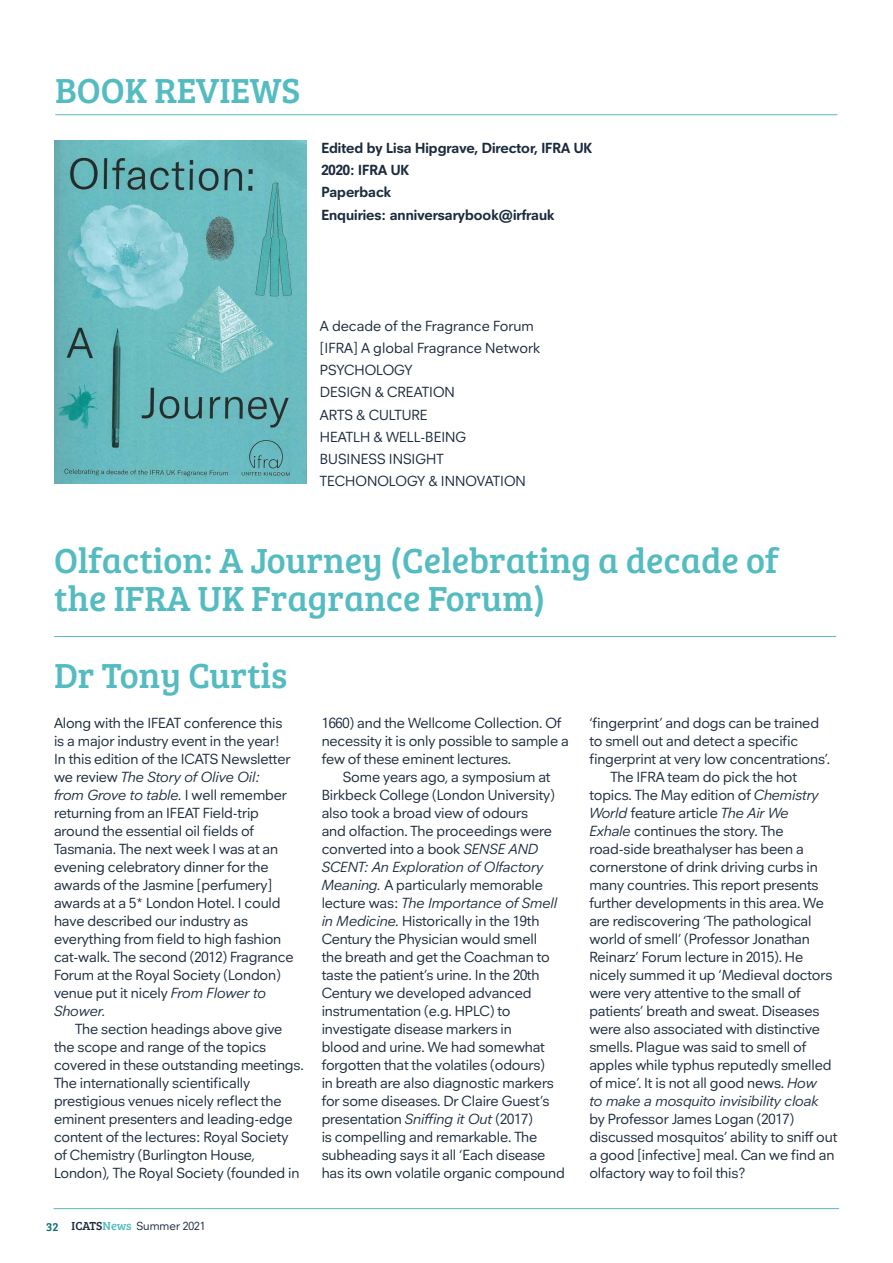
<style>
.page{position:relative;width:893px;height:1263px;background:#fff}
.page>*{position:absolute;margin:0;border:0;box-sizing:border-box;transform-origin:0 0}
.t1{font:36px/37.5px "Bree Serif";color:#54bcc1}
.t2{font:15px/18px "Neuzeitfor Plymouth";letter-spacing:-.01em;color:#1c2b3e}
.t3{font:700 15px/22.2px "Neuzeitfor Plymouth";color:#1c2b3e}
.t4{font:italic 15px "Neuzeitfor Plymouth";letter-spacing:-.01em;color:#1c2b3e}
.t5{font:12px "Neuzeitfor Plymouth";color:#1c2b3e}
.s1{font-style:italic}
.s2{font-family:"Bree Serif";color:#056c6f}
.s3{font-family:"Bree Serif"}
.s4{font-family:"Bree Serif";color:#54bcc1}
</style>
<div class="page">
<hr style="left:54px;top:1208px;width:785px;height:1px;background:#54bcc1">
<hr style="left:54px;top:636px;width:782px;height:1px;background:#54bcc1">
<img style="left:54px;top:140px;width:253px;height:344px">
<hr style="left:55px;top:114px;width:782px;height:1px;background:#54bcc1">
<h1 class="t1" style="left:55px;top:69px;width:246px">BOOK REVIEWS</h1>
<p class="t3" style="left:321px;top:137px;width:272px">Edited by Lisa Hipgrave, Director, IFRA UK<br>2020: IFRA UK<br>Paperback<br>Enquiries: anniversarybook@irfrauk</p>
<p class="t2" style="left:320px;top:314px;width:222px;line-height:22.2px">A decade of the Fragrance Forum [IFRA] A global Fragrance Network<br>PSYCHOLOGY<br>DESIGN &amp; CREATION<br>ARTS &amp; CULTURE<br>HEATLH &amp; WELL-BEING<br>BUSINESS INSIGHT<br>TECHONOLOGY &amp; INNOVATION</p>
<h1 class="t1" style="left:54px;top:540px;width:726px">Olfaction: A Journey (Celebrating a decade of the IFRA UK Fragrance Forum)</h1>
<h1 class="t1" style="left:54px;top:654px;width:235px">Dr Tony Curtis</h1>
<p class="t2" style="left:54px;top:714px;width:241px">Along with the IFEAT conference this is a major industry event in the year!<br>In this edition of the ICATS Newsletter we review <span class="s1">The Story of Olive Oil:<br>from Grove to table.</span> I well remember returning from an IFEAT Field-trip around the essential oil fields of Tasmania. The next week I was at an evening celebratory dinner for the awards of the Jasmine [perfumery] awards at a 5* London Hotel. I could have described our industry as everything from field to high fashion cat-walk. The second (2012) Fragrance Forum at the Royal Society (London) venue put it nicely <span class="s1">From Flower to Shower.</span></p>
<p class="t2" style="left:54px;top:1020px;width:251px;text-indent:21px">The section headings above give the scope and range of the topics covered in these outstanding meetings.<br>The internationally scientifically prestigious venues nicely reflect the eminent presenters and leading-edge content of the lectures: Royal Society of Chemistry (Burlington House, London), The Royal Society (founded in</p>
<p class="t5" style="left:46px;top:1219px;width:161px"><span class="s2">32</span> <span class="s3">ICATS</span><span class="s4">News</span> Summer 2021</p>
<p class="t2" style="left:322px;top:714px;width:249px">1660) and the Wellcome Collection. Of necessity it is only possible to sample a few of these eminent lectures.</p>
<p class="t2" style="left:322px;top:768px;width:245px;text-indent:21px">Some years ago, a symposium at Birkbeck College (London University) also took a broad view of odours<br>and olfaction. The proceedings were converted into a book <span class="s1">SENSE AND SCENT: An Exploration of Olfactory Meaning.</span> A particularly memorable lecture was: <span class="s1">The Importance of Smell in Medicine.</span> Historically in the 19th Century the Physician would smell<br>the breath and get the Coachman to taste the patient’s urine. In the 20th Century we developed advanced instrumentation (e.g. HPLC) to investigate disease markers in<br>blood and urine. We had somewhat forgotten that the volatiles (odours)<br>in breath are also diagnostic markers for some diseases. Dr Claire Guest’s presentation <span class="s1">Sniffing it Out</span> (2017)<br>is compelling and remarkable. The subheading says it all ‘Each disease has its own volatile organic compound</p>
<p class="t2" style="left:589px;top:714px;width:231px">‘fingerprint’ and dogs can be trained</p>
<p class="t2" style="left:589px;top:732px;width:211px">to smell out and detect a specific</p>
<p class="t2" style="left:589px;top:750px;width:242px">fingerprint at very low concentrations’.</p>
<p class="t2" style="left:611px;top:768px;width:188px">The IFRA team do pick the hot</p>
<p class="t2" style="left:589px;top:786px;width:231px">topics. The May edition of <span class="s1">Chemistry</span></p>
<p class="t2" style="left:589px;top:804px;width:201px"><span class="s1">World</span> feature article <span class="s1">The Air We</span></p>
<p class="t2" style="left:589px;top:822px;width:196px"><span class="s1">Exhale</span> continues the story. The</p>
<p class="t2" style="left:589px;top:840px;width:216px">road-side breathalyser has been a</p>
<p class="t2" style="left:589px;top:858px;width:230px">cornerstone of drink driving curbs in</p>
<p class="t2" style="left:589px;top:876px;width:231px">many countries. This report presents</p>
<p class="t2" style="left:589px;top:894px;width:236px">further developments in this area. We</p>
<p class="t2" style="left:589px;top:912px;width:224px">are rediscovering ‘The pathological</p>
<p class="t2" style="left:589px;top:930px;width:222px">world of smell’ (Professor Jonathan</p>
<p class="t2" style="left:589px;top:948px;width:215px">Reinarz’ Forum lecture in 2015). He</p>
<p class="t2" style="left:589px;top:966px;width:245px">nicely summed it up ‘Medieval doctors</p>
<p class="t2" style="left:589px;top:984px;width:213px">were very attentive to the small of</p>
<p class="t2" style="left:589px;top:1002px;width:232px">patients’ breath and sweat. Diseases</p>
<p class="t2" style="left:589px;top:1020px;width:232px">were also associated with distinctive</p>
<p class="t2" style="left:589px;top:1038px;width:218px">smells. Plague was said to smell of</p>
<p class="t2" style="left:589px;top:1056px;width:244px">apples while typhus reputedly smelled</p>
<p class="t2" style="left:589px;top:1074px;width:229px">of mice’. It is not all good news. <span class="s1">How</span></p>
<p class="t4" style="left:589px;top:1092px;width:231px">to make a mosquito invisibility cloak</p>
<p class="t2" style="left:589px;top:1110px;width:249px">by Professor James Logan (2017) discussed mosquitos’ ability to sniff out a good [infective] meal. Can we find an olfactory way to foil this?</p>
</div>
